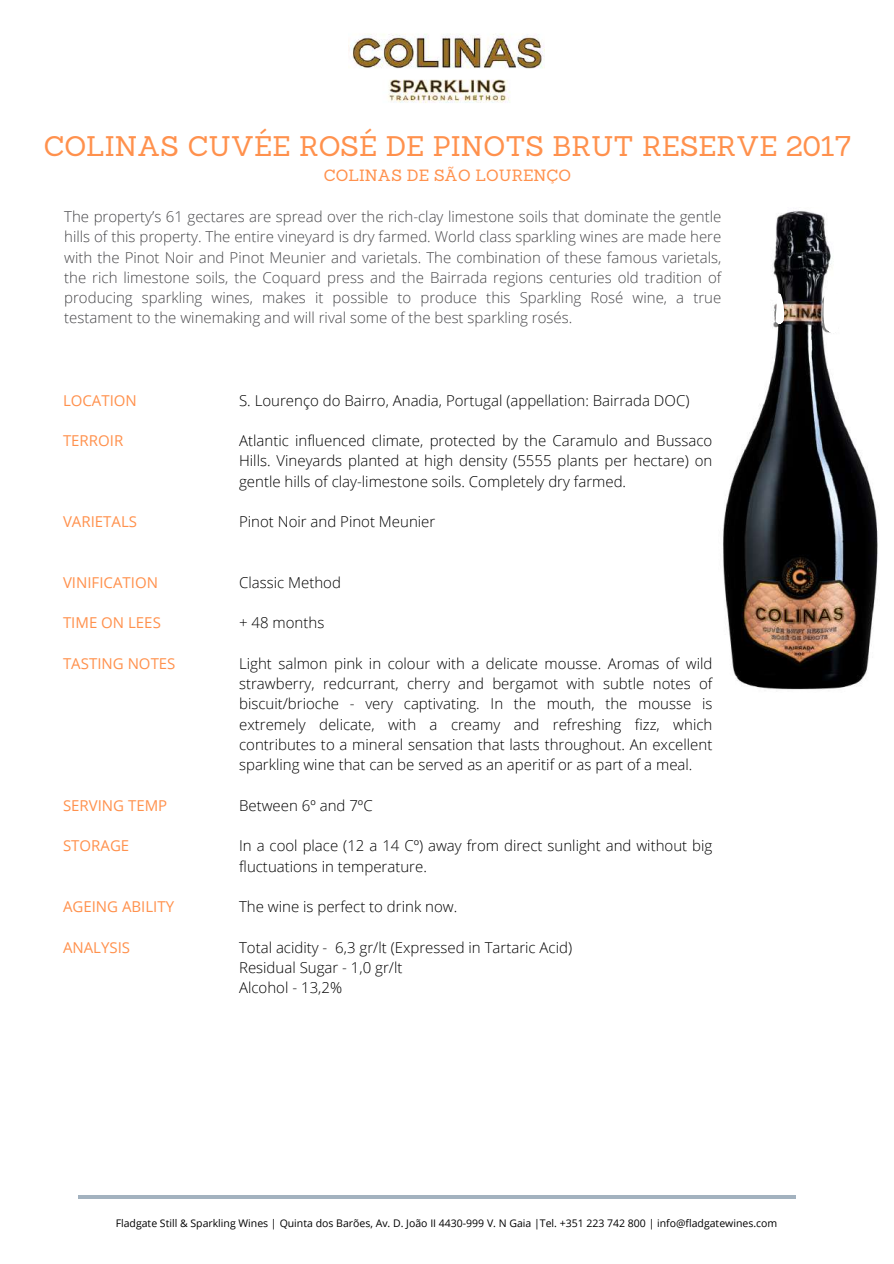
<style>
.page{position:relative;width:894px;height:1264px;background:#fff}
.page>*{position:absolute;margin:0;border:0;box-sizing:border-box;transform-origin:0 0}
.t1{font:27.6px "Sanchez";color:#ff914d}
.t2{font:15.9px "Sanchez";color:#ff914d}
.t3{font:300 15px/20.2px "Open Sans";color:#000;text-align:justify}
.t4{font:300 15px/20.2px "Open Sans";color:#47474a;text-align:justify}
.t5{font:15px "Open Sans";color:#ff914d}
.t6{font:10.5px "Open Sans";color:#000}
</style>
<div class="page">
<hr style="left:79px;top:1195px;width:716px;height:3px;background:#a3b2bf">
<img style="left:348px;top:33px;width:196px;height:70px">
<img style="left:723px;top:210px;width:155px;height:480px">
<svg style="left:774px;top:293px;width:10px;height:31px"></svg>
<svg style="left:823px;top:283px;width:18px;height:50px"></svg>
<h1 class="t1" style="left:44px;top:128px;width:809px">COLINAS CUVÉE ROSÉ DE PINOTS BRUT RESERVE 2017</h1>
<p class="t2" style="left:324px;top:165px;width:249px">COLINAS DE SÃO LOURENÇO</p>
<p class="t4" style="left:64px;top:206px;width:658px">The property’s 61 gectares are spread over the rich-clay limestone soils that dominate the gentle hills of this property. The entire vineyard is dry farmed. World class sparkling wines are made here with the Pinot Noir and Pinot Meunier and varietals. The combination of these famous varietals, the rich limestone soils, the Coquard press and the Bairrada regions centuries old tradition of producing sparkling wines, makes it possible to produce this Sparkling Rosé wine, a true testament to the winemaking and will rival some of the best sparkling rosés.</p>
<p class="t5" style="left:63px;top:389px;width:75px">LOCATION</p>
<p class="t5" style="left:63px;top:430px;width:62px">TERROIR</p>
<p class="t5" style="left:63px;top:511px;width:75px">VARIETALS</p>
<p class="t5" style="left:63px;top:572px;width:96px">VINIFICATION</p>
<p class="t5" style="left:63px;top:612px;width:99px">TIME ON LEES</p>
<p class="t5" style="left:63px;top:653px;width:114px">TASTING NOTES</p>
<p class="t5" style="left:63px;top:794px;width:106px">SERVING TEMP</p>
<p class="t5" style="left:63px;top:835px;width:68px">STORAGE</p>
<p class="t5" style="left:63px;top:896px;width:113px">AGEING ABILITY</p>
<p class="t5" style="left:63px;top:936px;width:69px">ANALYSIS</p>
<p class="t3" style="left:239px;top:389px;width:451px">S. Lourenço do Bairro, Anadia, Portugal (appellation: Bairrada DOC)</p>
<p class="t3" style="left:239px;top:430px;width:474px">Atlantic influenced climate, protected by the Caramulo and Bussaco Hills. Vineyards planted at high density (5555 plants per hectare) on gentle hills of clay-limestone soils. Completely dry farmed.</p>
<p class="t3" style="left:239px;top:511px;width:198px">Pinot Noir and Pinot Meunier</p>
<p class="t3" style="left:239px;top:572px;width:103px">Classic Method</p>
<p class="t3" style="left:239px;top:612px;width:87px">+ 48 months</p>
<p class="t3" style="left:239px;top:653px;width:474px">Light salmon pink in colour with a delicate mousse. Aromas of wild strawberry, redcurrant, cherry and bergamot with subtle notes of biscuit/brioche - very captivating. In the mouth, the mousse is extremely delicate, with a creamy and refreshing fizz, which contributes to a mineral sensation that lasts throughout. An excellent sparkling wine that can be served as an aperitif or as part of a meal.</p>
<p class="t3" style="left:239px;top:794px;width:135px">Between 6º and 7ºC</p>
<p class="t3" style="left:239px;top:835px;width:474px">In a cool place (12 a 14 Cº) away from direct sunlight and without big fluctuations in temperature.</p>
<p class="t3" style="left:239px;top:896px;width:219px">The wine is perfect to drink now.</p>
<p class="t3" style="left:239px;top:936px;width:334px;text-align:left">Total acidity - 6,3 gr/lt (Expressed in Tartaric Acid)<br>Residual Sugar - 1,0 gr/lt<br>Alcohol - 13,2%</p>
<p class="t6" style="left:116px;top:1215px;width:663px">Fladgate Still &amp; Sparkling Wines | Quinta dos Barões, Av. D. João II 4430-999 V. N Gaia |Tel. +351 223 742 800 | info@fladgatewines.com</p>
</div>
